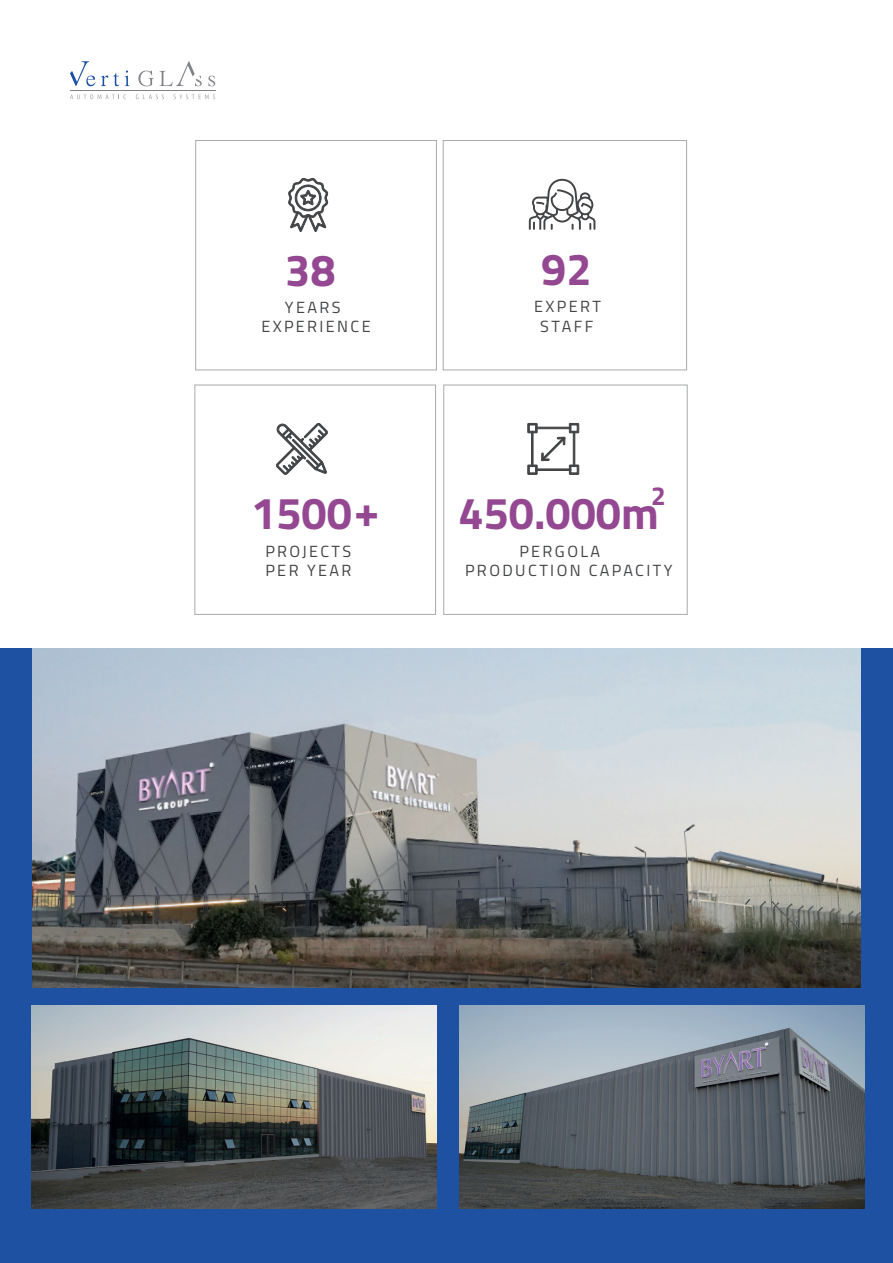
<style>
.page{position:relative;width:893px;height:1263px;background:#fff}
.page>*{position:absolute;margin:0;border:0;box-sizing:border-box;transform-origin:0 0}
.t1{font:700 45px "Titillium";color:#944892}
.t2{font:700 26.25px "Titillium";color:#944892}
.t3{font:16.2px/19.4px "Titillium";letter-spacing:.15em;color:#424446}
</style>
<div class="page">
<svg style="left:208px;top:76px;width:7px;height:10px"></svg>
<svg style="left:70px;top:61px;width:60px;height:25px"></svg>
<svg style="left:138px;top:61px;width:64px;height:25px"></svg>
<hr style="left:70px;top:90px;width:145px;height:1px;background:#808285">
<svg style="left:70px;top:94px;width:56px;height:5px"></svg>
<svg style="left:136px;top:94px;width:28px;height:5px"></svg>
<svg style="left:173px;top:94px;width:42px;height:5px"></svg>
<div style="left:195px;top:140px;width:242px;height:230px;border:1px solid #a8abaa"></div>
<div style="left:194px;top:385px;width:242px;height:230px;border:1px solid #a8abaa"></div>
<div style="left:443px;top:140px;width:244px;height:230px;border:1px solid #a8abaa"></div>
<div style="left:443px;top:385px;width:245px;height:230px;border:1px solid #a8abaa"></div>
<svg style="left:276px;top:423px;width:52px;height:52px"></svg>
<svg style="left:527px;top:384px;width:52px;height:91px"></svg>
<svg style="left:288px;top:177px;width:41px;height:55px"></svg>
<svg style="left:529px;top:179px;width:66px;height:51px"></svg>
<div style="left:0;top:648px;width:893px;height:615px;background:#1f51a3"></div>
<img style="left:32px;top:648px;width:829px;height:340px">
<img style="left:32px;top:1005px;width:404px;height:204px">
<img style="left:460px;top:1005px;width:404px;height:204px">
<h1 class="t1" style="left:285px;top:235px;width:52px">38</h1>
<p class="t3" style="left:261px;top:297px;width:111px;text-align:center">YEARS<br>EXPERIENCE</p>
<h1 class="t1" style="left:251px;top:479px;width:129px">1500+</h1>
<p class="t3" style="left:266px;top:541px;width:87px">PROJECTS<br>PER YEAR</p>
<h1 class="t1" style="left:541px;top:235px;width:52px">92</h1>
<p class="t3" style="left:534px;top:296px;width:68px;text-align:center">EXPERT<br>STAFF</p>
<h2 class="t2" style="left:651px;top:476px;width:16px">2</h2>
<h1 class="t1" style="left:459px;top:479px;width:202px">450.000m</h1>
<p class="t3" style="left:465px;top:541px;width:209px;text-indent:54px">PERGOLA<br>PRODUCTION CAPACITY</p>
</div>
